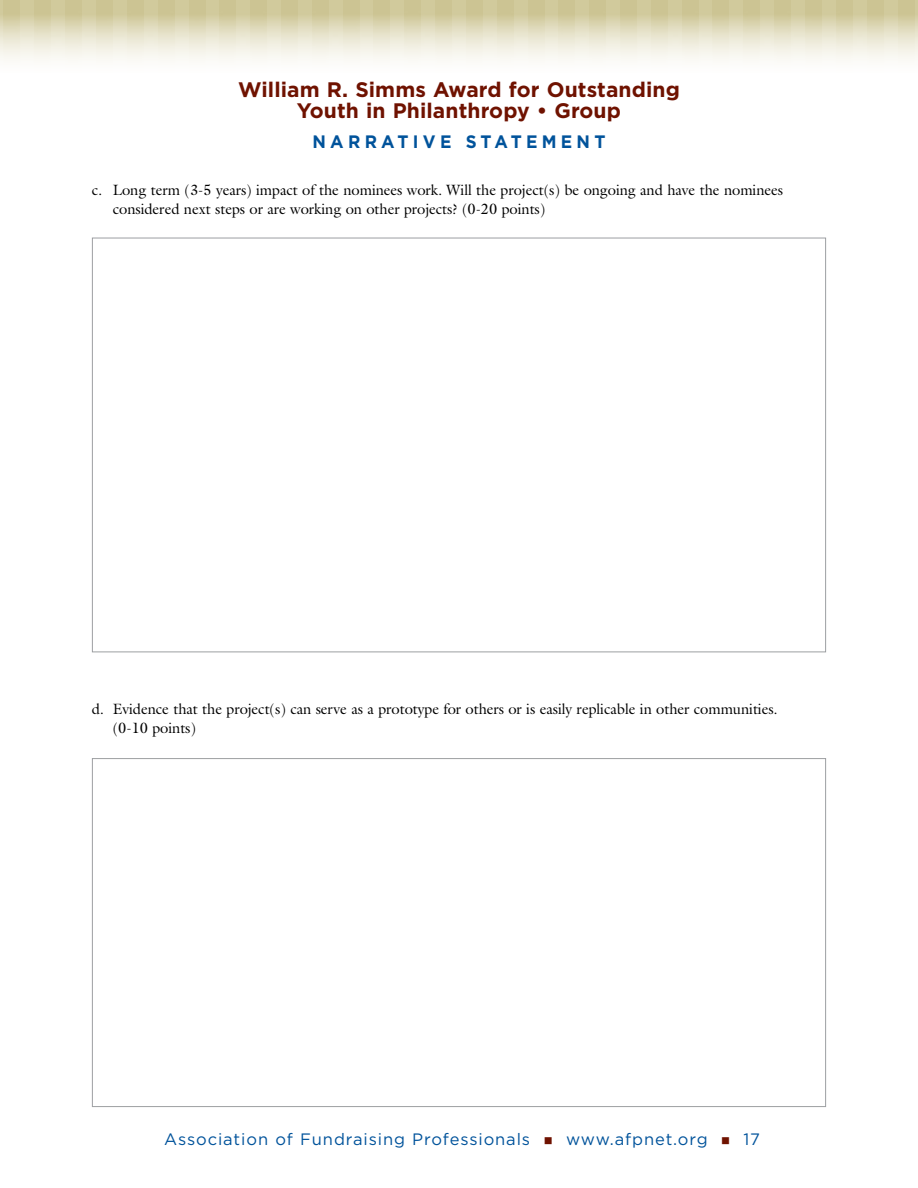
<style>
.page{position:relative;width:918px;height:1188px;background:#fff}
.page>*{position:absolute;margin:0;border:0;box-sizing:border-box;transform-origin:0 0}
.t1{font:700 21px/21px "Gotham";letter-spacing:.005em;color:#6f1200;text-align:center}
.t2{font:700 18px "Gotham";color:#00539b;scale:.95 1}
.t3{font:16.5px "Gotham";letter-spacing:.055em;color:#00539b}
.t4{font:15px/18.8px "Galliard";letter-spacing:-.005em;color:#000}
.s1{color:#6f1200}
</style>
<div class="page">
<div style="left:0;top:0;width:918px;height:80px;background:linear-gradient(to bottom,#cdc593,#fff)"></div>
<div style="left:713px;top:0;width:16px;height:80px;background:linear-gradient(to bottom,#c8bf8a,#fff)"></div>
<div style="left:744px;top:0;width:16px;height:80px;background:linear-gradient(to bottom,#c8bf89,#fff)"></div>
<div style="left:775px;top:0;width:16px;height:80px;background:linear-gradient(to bottom,#c8bf8a,#fff)"></div>
<div style="left:805px;top:0;width:17px;height:80px;background:linear-gradient(to bottom,#c8bf8a,#fff)"></div>
<div style="left:836px;top:0;width:16px;height:80px;background:linear-gradient(to bottom,#c8bf89,#fff)"></div>
<div style="left:867px;top:0;width:16px;height:80px;background:linear-gradient(to bottom,#c8bf8a,#fff)"></div>
<div style="left:898px;top:0;width:16px;height:80px;background:linear-gradient(to bottom,#c8bf8a,#fff)"></div>
<div style="left:466px;top:0;width:16px;height:80px;background:linear-gradient(to bottom,#c8bf8a,#fff)"></div>
<div style="left:497px;top:0;width:16px;height:80px;background:linear-gradient(to bottom,#c8bf89,#fff)"></div>
<div style="left:528px;top:0;width:16px;height:80px;background:linear-gradient(to bottom,#c8bf8a,#fff)"></div>
<div style="left:559px;top:0;width:16px;height:80px;background:linear-gradient(to bottom,#c8bf8a,#fff)"></div>
<div style="left:590px;top:0;width:16px;height:80px;background:linear-gradient(to bottom,#c8bf89,#fff)"></div>
<div style="left:621px;top:0;width:16px;height:80px;background:linear-gradient(to bottom,#c8bf8a,#fff)"></div>
<div style="left:651px;top:0;width:17px;height:80px;background:linear-gradient(to bottom,#c8bf8a,#fff)"></div>
<div style="left:682px;top:0;width:16px;height:80px;background:linear-gradient(to bottom,#c8bf89,#fff)"></div>
<div style="left:220px;top:0;width:16px;height:80px;background:linear-gradient(to bottom,#c8bf8a,#fff)"></div>
<div style="left:250px;top:0;width:17px;height:80px;background:linear-gradient(to bottom,#c8bf89,#fff)"></div>
<div style="left:281px;top:0;width:16px;height:80px;background:linear-gradient(to bottom,#c8bf8a,#fff)"></div>
<div style="left:312px;top:0;width:16px;height:80px;background:linear-gradient(to bottom,#c8bf89,#fff)"></div>
<div style="left:343px;top:0;width:16px;height:80px;background:linear-gradient(to bottom,#c8bf8a,#fff)"></div>
<div style="left:374px;top:0;width:16px;height:80px;background:linear-gradient(to bottom,#c8bf89,#fff)"></div>
<div style="left:405px;top:0;width:16px;height:80px;background:linear-gradient(to bottom,#c8bf89,#fff)"></div>
<div style="left:436px;top:0;width:16px;height:80px;background:linear-gradient(to bottom,#c8bf8a,#fff)"></div>
<div style="left:4px;top:0;width:16px;height:80px;background:linear-gradient(to bottom,#c8bf8a,#fff)"></div>
<div style="left:35px;top:0;width:16px;height:80px;background:linear-gradient(to bottom,#c8bf8a,#fff)"></div>
<div style="left:66px;top:0;width:16px;height:80px;background:linear-gradient(to bottom,#c8bf8a,#fff)"></div>
<div style="left:96px;top:0;width:17px;height:80px;background:linear-gradient(to bottom,#c8bf8a,#fff)"></div>
<div style="left:127px;top:0;width:16px;height:80px;background:linear-gradient(to bottom,#c8bf89,#fff)"></div>
<div style="left:158px;top:0;width:16px;height:80px;background:linear-gradient(to bottom,#c8bf8a,#fff)"></div>
<div style="left:189px;top:0;width:16px;height:80px;background:linear-gradient(to bottom,#c8bf8a,#fff)"></div>
<h1 class="t1" style="left:238px;top:79px;width:443px">William R. Simms Award for Outstanding<br>Youth in Philanthropy • Group</h1>
<p class="t2" style="left:312px;top:132px;width:86px">na rrati</p>
<p class="t2" style="left:423px;top:132px;width:61px">ve stat</p>
<p class="t2" style="left:526px;top:132px;width:69px">ement</p>
<p class="t4" style="left:113px;top:180px;width:672px;text-indent:-21px">c. Long term (3-5 years) impact of the nominees work. Will the project(s) be ongoing and have the nominees considered next steps or are working on other projects? (0-20 points)</p>
<p class="t4" style="left:113px;top:699px;width:666px;text-indent:-21px">d. Evidence that the project(s) can serve as a prototype for others or is easily replicable in other communities. (0-10 points)</p>
<p class="t3" style="left:164px;top:1130px;width:597px">Association of Fundraising Professionals <span class="s1">■</span> www.afpnet.org <span class="s1">■</span> 17</p>
</div>
